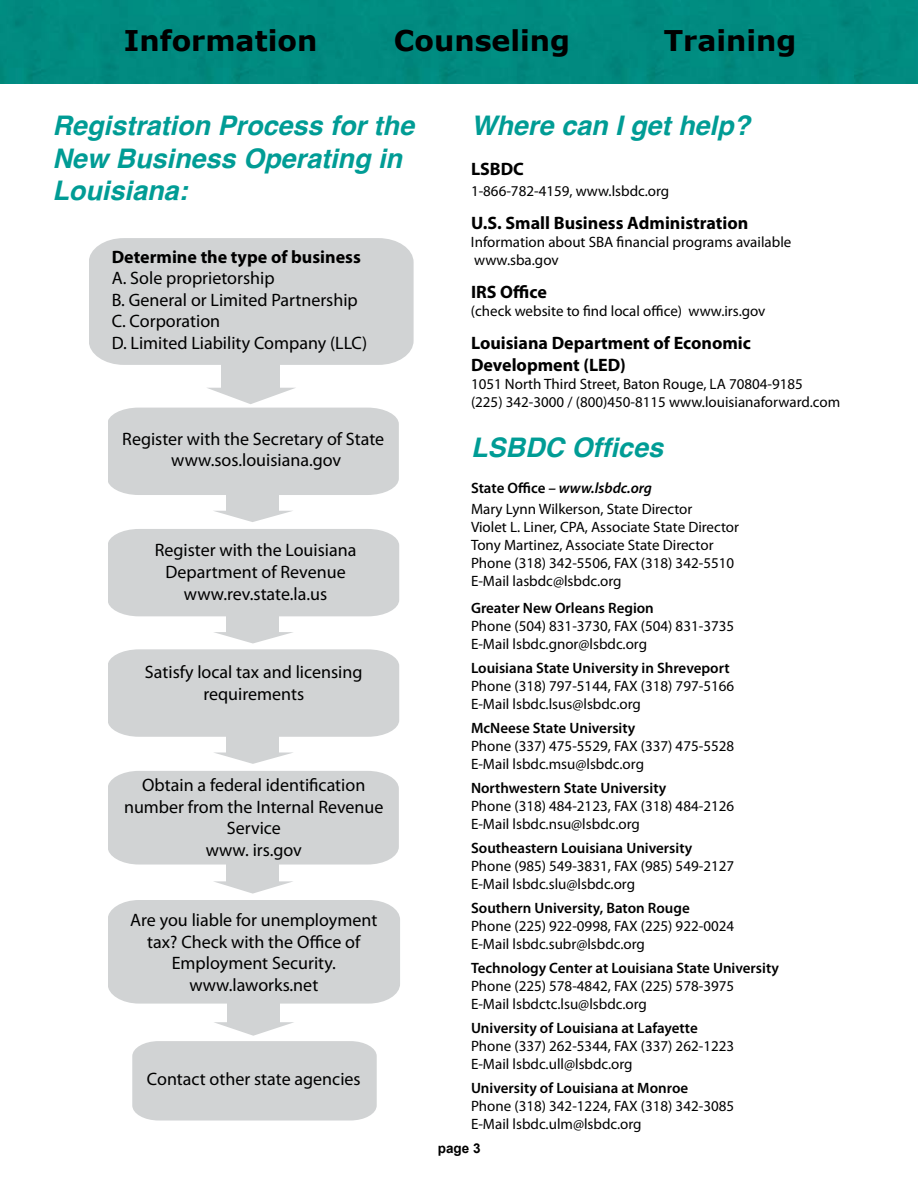
<style>
.page{position:relative;width:918px;height:1188px;background:#fff}
.page>*{position:absolute;margin:0;border:0;box-sizing:border-box;transform-origin:0 0}
.t1{font:700 28.5px "Verdana";color:#000}
.t2{font:italic 700 27px/32.4px "Helvetica";color:#009c95}
.t3{font:18px/21.6px "Myriad Pro";color:#000;text-align:center}
.t4{font:700 18px/21.6px "Myriad Pro";color:#000}
.t5{font:15px/18px "Myriad Pro";color:#000}
.t6{font:600 15px "Myriad Pro";color:#000}
.t7{font:700 13.5px "Arial";color:#000}
.s1{font-weight:600}
.s2{font-weight:600;font-style:italic}
</style>
<div class="page">
<div style="left:108px;top:649px;width:291px;height:88px;background:#d1d3d4"></div>
<svg style="left:216px;top:753px;width:75px;height:11px"></svg>
<div style="left:227px;top:735px;width:52px;height:19px;background:#d1d3d4"></div>
<div style="left:108px;top:529px;width:291px;height:87px;background:#d1d3d4"></div>
<svg style="left:214px;top:632px;width:79px;height:11px"></svg>
<div style="left:227px;top:615px;width:52px;height:18px;background:#d1d3d4"></div>
<div style="left:0;top:0;width:918px;height:84px;background:#018a80"></div>
<div style="left:90px;top:238px;width:324px;height:127px;background:#d1d3d4"></div>
<div style="left:221px;top:363px;width:59px;height:26px;background:#d1d3d4"></div>
<svg style="left:108px;top:388px;width:291px;height:107px"></svg>
<svg style="left:214px;top:511px;width:78px;height:11px"></svg>
<div style="left:226px;top:494px;width:53px;height:18px;background:#d1d3d4"></div>
<div style="left:108px;top:771px;width:291px;height:94px;background:#d1d3d4"></div>
<svg style="left:214px;top:881px;width:79px;height:13px"></svg>
<div style="left:226px;top:863px;width:53px;height:19px;background:#d1d3d4"></div>
<div style="left:108px;top:900px;width:292px;height:104px;background:#d1d3d4"></div>
<div style="left:227px;top:1002px;width:53px;height:21px;background:#d1d3d4"></div>
<svg style="left:132px;top:1022px;width:244px;height:98px"></svg>
<h1 class="t1" style="left:124px;top:22px;width:195px">Information</h1>
<h1 class="t1" style="left:394px;top:22px;width:178px">Counseling</h1>
<h1 class="t1" style="left:664px;top:22px;width:134px">Training</h1>
<h2 class="t2" style="left:52px;top:110px;width:363px">Registration Process for the<br>New Business Operating in<br>Louisiana:</h2>
<h2 class="t2" style="left:471px;top:110px;width:281px">Where can I get help?</h2>
<p class="t4" style="left:471px;top:157px;width:55px">LSBDC</p>
<p class="t5" style="left:471px;top:182px;width:200px">1-866-782-4159, www.lsbdc.org</p>
<p class="t4" style="left:471px;top:212px;width:279px">U.S. Small Business Administration</p>
<p class="t5" style="left:471px;top:233px;width:322px">Information about SBA financial programs available www.sba.gov</p>
<p class="t4" style="left:471px;top:281px;width:77px">IRS Office</p>
<p class="t5" style="left:471px;top:302px;width:296px">(check website to find local office) www.irs.gov</p>
<p class="t4" style="left:471px;top:332px;width:282px">Louisiana Department of Economic<br>Development (LED)</p>
<p class="t5" style="left:471px;top:375px;width:371px">1051 North Third Street, Baton Rouge, LA 70804-9185<br>(225) 342-3000 / (800)450-8115 www.louisianaforward.com</p>
<h2 class="t2" style="left:471px;top:432px;width:194px">LSBDC Offices</h2>
<p class="t5" style="left:471px;top:478px;width:223px;line-height:21px"><span class="s1">State Office</span> <span class="s2">– www.lsbdc.org<br></span>Mary Lynn Wilkerson, State Director</p>
<p class="t5" style="left:471px;top:518px;width:270px">Violet L. Liner, CPA, Associate State Director Tony Martinez, Associate State Director Phone (318) 342-5506, FAX (318) 342-5510<br>E-Mail lasbdc@lsbdc.org</p>
<p class="t6" style="left:471px;top:599px;width:184px">Greater New Orleans Region</p>
<p class="t5" style="left:471px;top:617px;width:265px">Phone (504) 831-3730, FAX (504) 831-3735<br>E-Mail lsbdc.gnor@lsbdc.org</p>
<p class="t6" style="left:471px;top:659px;width:260px">Louisiana State University in Shreveport</p>
<p class="t5" style="left:471px;top:677px;width:265px">Phone (318) 797-5144, FAX (318) 797-5166<br>E-Mail lsbdc.lsus@lsbdc.org</p>
<p class="t6" style="left:471px;top:719px;width:166px">McNeese State University</p>
<p class="t5" style="left:471px;top:737px;width:265px">Phone (337) 475-5529, FAX (337) 475-5528<br>E-Mail lsbdc.msu@lsbdc.org</p>
<p class="t6" style="left:471px;top:779px;width:197px">Northwestern State University</p>
<p class="t5" style="left:471px;top:797px;width:265px">Phone (318) 484-2123, FAX (318) 484-2126<br>E-Mail lsbdc.nsu@lsbdc.org</p>
<p class="t6" style="left:471px;top:839px;width:223px">Southeastern Louisiana University</p>
<p class="t5" style="left:471px;top:857px;width:265px">Phone (985) 549-3831, FAX (985) 549-2127<br>E-Mail lsbdc.slu@lsbdc.org</p>
<p class="t6" style="left:471px;top:899px;width:220px">Southern University, Baton Rouge</p>
<p class="t5" style="left:471px;top:917px;width:265px">Phone (225) 922-0998, FAX (225) 922-0024<br>E-Mail lsbdc.subr@lsbdc.org</p>
<p class="t6" style="left:471px;top:959px;width:309px">Technology Center at Louisiana State University</p>
<p class="t5" style="left:471px;top:977px;width:265px">Phone (225) 578-4842, FAX (225) 578-3975<br>E-Mail lsbdctc.lsu@lsbdc.org</p>
<p class="t6" style="left:471px;top:1019px;width:228px">University of Louisiana at Lafayette</p>
<p class="t5" style="left:471px;top:1037px;width:265px">Phone (337) 262-5344, FAX (337) 262-1223<br>E-Mail lsbdc.ull@lsbdc.org</p>
<p class="t6" style="left:471px;top:1079px;width:219px">University of Louisiana at Monroe</p>
<p class="t5" style="left:471px;top:1097px;width:265px">Phone (318) 342-1224, FAX (318) 342-3085<br>E-Mail lsbdc.ulm@lsbdc.org</p>
<p class="t4" style="left:112px;top:245px;width:251px">Determine the type of business</p>
<p class="t3" style="left:112px;top:267px;width:257px;text-align:left">A. Sole proprietorship<br>B. General or Limited Partnership<br>C. Corporation<br>D. Limited Liability Company (LLC)</p>
<p class="t3" style="left:122px;top:428px;width:263px">Register with the Secretary of State www.sos.louisiana.gov</p>
<p class="t3" style="left:155px;top:539px;width:203px">Register with the Louisiana<br>Department of Revenue www.rev.state.la.us</p>
<p class="t3" style="left:145px;top:661px;width:219px">Satisfy local tax and licensing requirements</p>
<p class="t3" style="left:124px;top:774px;width:261px">Obtain a federal identification number from the Internal Revenue<br>Service<br>www. irs.gov</p>
<p class="t3" style="left:130px;top:909px;width:249px">Are you liable for unemployment tax? Check with the Office of<br>Employment Security. www.laworks.net</p>
<p class="t3" style="left:147px;top:1068px;width:215px">Contact other state agencies</p>
<p class="t7" style="left:438px;top:1139px;width:44px">page 3</p>
</div>
